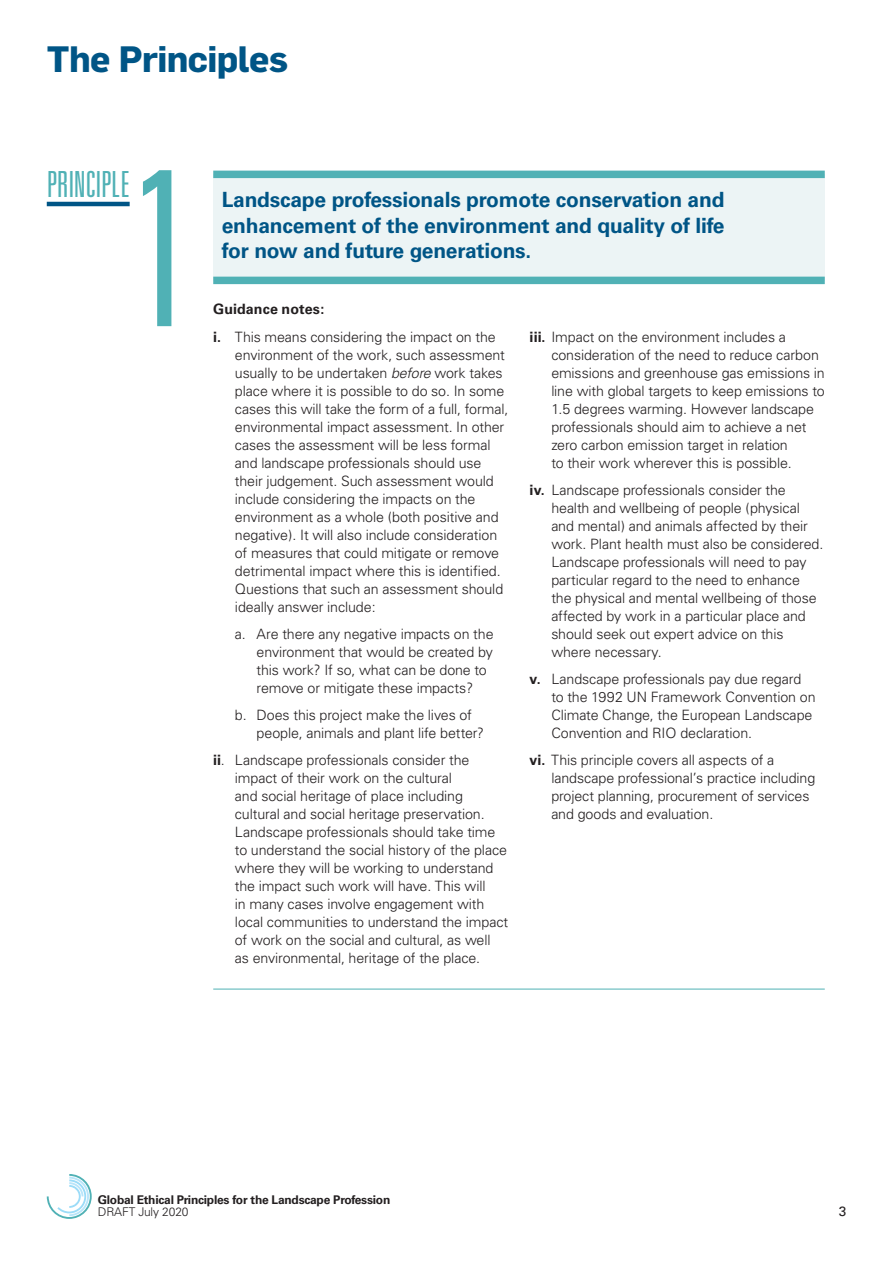
<style>
.page{position:relative;width:893px;height:1263px;background:#fff}
.page>*{position:absolute;margin:0;border:0;box-sizing:border-box;transform-origin:0 0}
.t1{font:300 ultra-condensed 216px "Univers";color:#50b1b5}
.t2{font:700 36px "Flama";letter-spacing:-.015em;color:#005586}
.t3{font:300 ultra-condensed 36px "Univers";letter-spacing:-.01em;color:#50b1b5}
.Rule_title{font:700 21px/25.5px "Univers";letter-spacing:-.01em;color:#005586;text-align:justify}
.Body_text{font:300 14.25px/18px "Univers";letter-spacing:-.01em;color:#231f20}
.Body_text-2{font:700 14.25px "Univers";letter-spacing:.005em;color:#231f20}
.t4{font:13.5px "Univers";color:#231f20}
.t5{font:700 12px "Univers";letter-spacing:-.02em;color:#231f20}
.t6{font:300 12px "Univers";letter-spacing:-.01em;color:#231f20}
.s1{font-weight:700}
.s2{font-style:italic}
</style>
<div class="page">
<svg style="left:47px;top:1174px;width:45px;height:45px"></svg>
<hr style="left:47px;top:202px;width:83px;height:4px;background:#005586">
<div style="left:213px;top:174px;width:612px;height:106px;background:#ecf4f5"></div>
<div style="left:213px;top:277px;width:612px;height:7px;background:#50b1b5"></div>
<div style="left:213px;top:171px;width:612px;height:7px;background:#50b1b5"></div>
<hr style="left:213px;top:989px;width:612px;height:1px;background:#50b1b5">
<h1 class="t2" style="left:47px;top:38px;width:243px">The Principles</h1>
<p class="t3" style="left:47px;top:165px;width:84px">PRINCIPLE</p>
<p class="t1" style="left:132px;top:137px;width:61px">1</p>
<p class="Rule_title" style="left:222px;top:187px;width:504px">Landscape professionals promote conservation and enhancement of the environment and quality of life for now and future generations.</p>
<p class="Body_text-2" style="left:213px;top:301px;width:113px">Guidance notes:</p>
<p class="Body_text" style="left:235px;top:328px;width:275px;text-indent:-22px"><span class="s1">i.</span> This means considering the impact on the environment of the work, such assessment usually to be undertaken <span class="s2">before</span> work takes place where it is possible to do so. In some cases this will take the form of a full, formal, environmental impact assessment. In other cases the assessment will be less formal and landscape professionals should use their judgement. Such assessment would include considering the impacts on the environment as a whole (both positive and negative). It will also include consideration of measures that could mitigate or remove detrimental impact where this is identified.<br>Questions that such an assessment should ideally answer include:</p>
<p class="Body_text" style="left:257px;top:625px;width:238px;text-indent:-22px">a. Are there any negative impacts on the environment that would be created by this work? If so, what can be done to remove or mitigate these impacts?</p>
<p class="Body_text" style="left:257px;top:706px;width:229px;text-indent:-22px">b. Does this project make the lives of people, animals and plant life better?</p>
<p class="Body_text" style="left:235px;top:751px;width:275px;text-indent:-22px"><span class="s1">ii</span>. Landscape professionals consider the impact of their work on the cultural<br>and social heritage of place including cultural and social heritage preservation.<br>Landscape professionals should take time to understand the social history of the place where they will be working to understand the impact such work will have. This will<br>in many cases involve engagement with local communities to understand the impact of work on the social and cultural, as well<br>as environmental, heritage of the place.</p>
<p class="Body_text" style="left:551px;top:328px;width:275px;text-indent:-22px"><span class="s1">iii.</span> Impact on the environment includes a consideration of the need to reduce carbon emissions and greenhouse gas emissions in line with global targets to keep emissions to 1.5 degrees warming. However landscape professionals should aim to achieve a net zero carbon emission target in relation<br>to their work wherever this is possible.</p>
<p class="Body_text" style="left:551px;top:481px;width:274px;text-indent:-22px"><span class="s1">iv.</span> Landscape professionals consider the health and wellbeing of people (physical and mental) and animals affected by their work. Plant health must also be considered.<br>Landscape professionals will need to pay particular regard to the need to enhance the physical and mental wellbeing of those affected by work in a particular place and should seek out expert advice on this where necessary.</p>
<p class="Body_text" style="left:551px;top:670px;width:266px;text-indent:-22px"><span class="s1">v.</span> Landscape professionals pay due regard to the 1992 UN Framework Convention on Climate Change, the European Landscape Convention and RIO declaration.</p>
<p class="Body_text" style="left:551px;top:751px;width:265px;text-indent:-22px"><span class="s1">vi.</span> This principle covers all aspects of a landscape professional’s practice including project planning, procurement of services and goods and evaluation.</p>
<p class="t5" style="left:98px;top:1193px;width:294px">Global Ethical Principles for the Landscape Profession</p>
<p class="t6" style="left:98px;top:1205px;width:92px">DRAFT July 2020</p>
<p class="t4" style="left:839px;top:1203px;width:9px">3</p>
</div>
